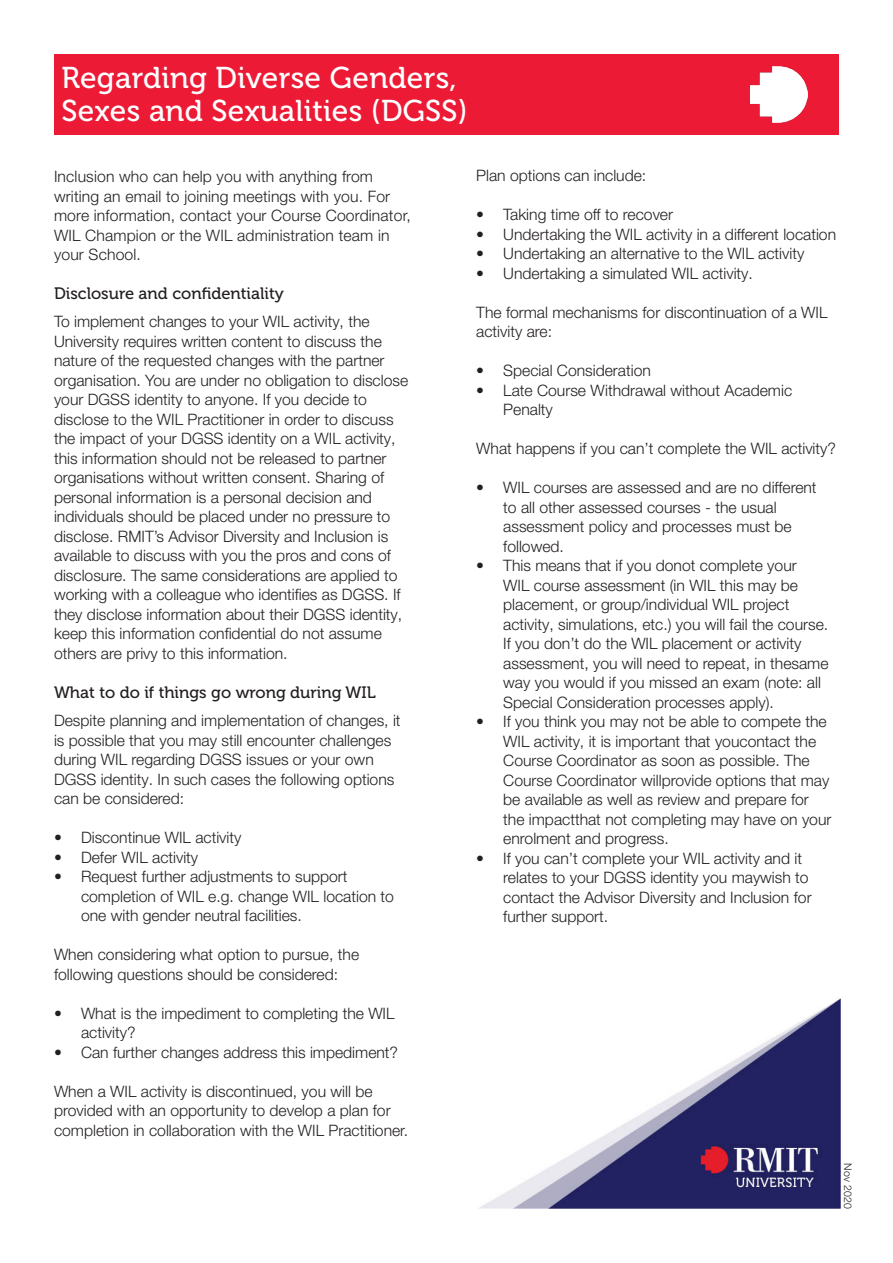
<style>
.page{position:relative;width:893px;height:1263px;background:#fff}
.page>*{position:absolute;margin:0;border:0;box-sizing:border-box;transform-origin:0 0}
.big_heading{font:30px "Museo 500";letter-spacing:.01em;color:#fff}
.heading{font:16.5px "Museo 500";color:#231f20}
.t1{font:300 15.75px/19.5px "Helvetica Neue LT Pro";color:#231f20}
.t2{font:300 10.5px "Helvetica Neue LT Pro";letter-spacing:.02em;color:#231f20}
</style>
<div class="page">
<img style="left:478px;top:998px;width:363px;height:211px">
<div style="left:54px;top:54px;width:785px;height:81px;background:#ed1a36"></div>
<img style="left:750px;top:66px;width:58px;height:56px">
<p class="big_heading" style="left:61px;top:61px;width:397px">Regarding Diverse Genders,</p>
<p class="big_heading" style="left:61px;top:94px;width:408px">Sexes and Sexualities (DGSS)</p>
<p class="t1" style="left:54px;top:166px;width:358px">Inclusion who can help you with anything from writing an email to joining meetings with you. For more information, contact your Course Coordinator, WIL Champion or the WIL administration team in your School.</p>
<p class="heading" style="left:54px;top:285px;width:231px">Disclosure and confidentiality</p>
<p class="t1" style="left:54px;top:312px;width:356px">To implement changes to your WIL activity, the University requires written content to discuss the nature of the requested changes with the partner organisation. You are under no obligation to disclose your DGSS identity to anyone. If you decide to disclose to the WIL Practitioner in order to discuss the impact of your DGSS identity on a WIL activity, this information should not be released to partner organisations without written consent. Sharing of personal information is a personal decision and individuals should be placed under no pressure to disclose. RMIT’s Advisor Diversity and Inclusion is available to discuss with you the pros and cons of disclosure. The same considerations are applied to working with a colleague who identifies as DGSS. If they disclose information about their DGSS identity, keep this information confidential do not assume others are privy to this information.</p>
<p class="heading" style="left:54px;top:683px;width:323px">What to do if things go wrong during WIL</p>
<p class="t1" style="left:54px;top:710px;width:348px">Despite planning and implementation of changes, it is possible that you may still encounter challenges during WIL regarding DGSS issues or your own DGSS identity. In such cases the following options can be considered:</p>
<p class="t1" style="left:54px;top:827px;width:189px">• Discontinue WIL activity</p>
<p class="t1" style="left:54px;top:847px;width:146px">• Defer WIL activity</p>
<p class="t1" style="left:81px;top:866px;width:315px;text-indent:-27px">• Request further adjustments to support completion of WIL e.g. change WIL location to one with gender neutral facilities.</p>
<p class="t1" style="left:54px;top:944px;width:307px">When considering what option to pursue, the following questions should be considered:</p>
<p class="t1" style="left:81px;top:1003px;width:315px;text-indent:-27px">• What is the impediment to completing the WIL activity?</p>
<p class="t1" style="left:54px;top:1042px;width:346px">• Can further changes address this impediment?</p>
<p class="t1" style="left:54px;top:1081px;width:356px">When a WIL activity is discontinued, you will be provided with an opportunity to develop a plan for completion in collaboration with the WIL Practitioner.</p>
<p class="t1" style="left:476px;top:166px;width:172px">Plan options can include:</p>
<p class="t1" style="left:476px;top:205px;width:198px">• Taking time off to recover</p>
<p class="t1" style="left:476px;top:224px;width:361px">• Undertaking the WIL activity in a different location</p>
<p class="t1" style="left:476px;top:244px;width:330px">• Undertaking an alternative to the WIL activity</p>
<p class="t1" style="left:476px;top:263px;width:278px">• Undertaking a simulated WIL activity.</p>
<p class="t1" style="left:476px;top:302px;width:353px">The formal mechanisms for discontinuation of a WIL activity are:</p>
<p class="t1" style="left:476px;top:361px;width:176px">• Special Consideration</p>
<p class="t1" style="left:503px;top:380px;width:290px;text-indent:-27px">• Late Course Withdrawal without Academic<br>Penalty</p>
<p class="t1" style="left:476px;top:439px;width:361px">What happens if you can’t complete the WIL activity?</p>
<p class="t1" style="left:503px;top:478px;width:315px;text-indent:-27px">• WIL courses are assessed and are no different to all other assessed courses - the usual assessment policy and processes must be followed.</p>
<p class="t1" style="left:503px;top:556px;width:327px;text-indent:-27px">• This means that if you donot complete your<br>WIL course assessment (in WIL this may be placement, or group/individual WIL project activity, simulations, etc.) you will fail the course.<br>If you don’t do the WIL placement or activity assessment, you will need to repeat, in thesame way you would if you missed an exam (note: all Special Consideration processes apply).</p>
<p class="t1" style="left:503px;top:712px;width:330px;text-indent:-27px">• If you think you may not be able to compete the WIL activity, it is important that youcontact the Course Coordinator as soon as possible. The Course Coordinator willprovide options that may be available as well as review and prepare for the impactthat not completing may have on your enrolment and progress.</p>
<p class="t1" style="left:503px;top:848px;width:310px;text-indent:-27px">• If you can’t complete your WIL activity and it relates to your DGSS identity you maywish to contact the Advisor Diversity and Inclusion for further support.</p>
<p class="t2" style="left:854px;top:1163px;width:47px;rotate:90deg">Nov 2020</p>
</div>
